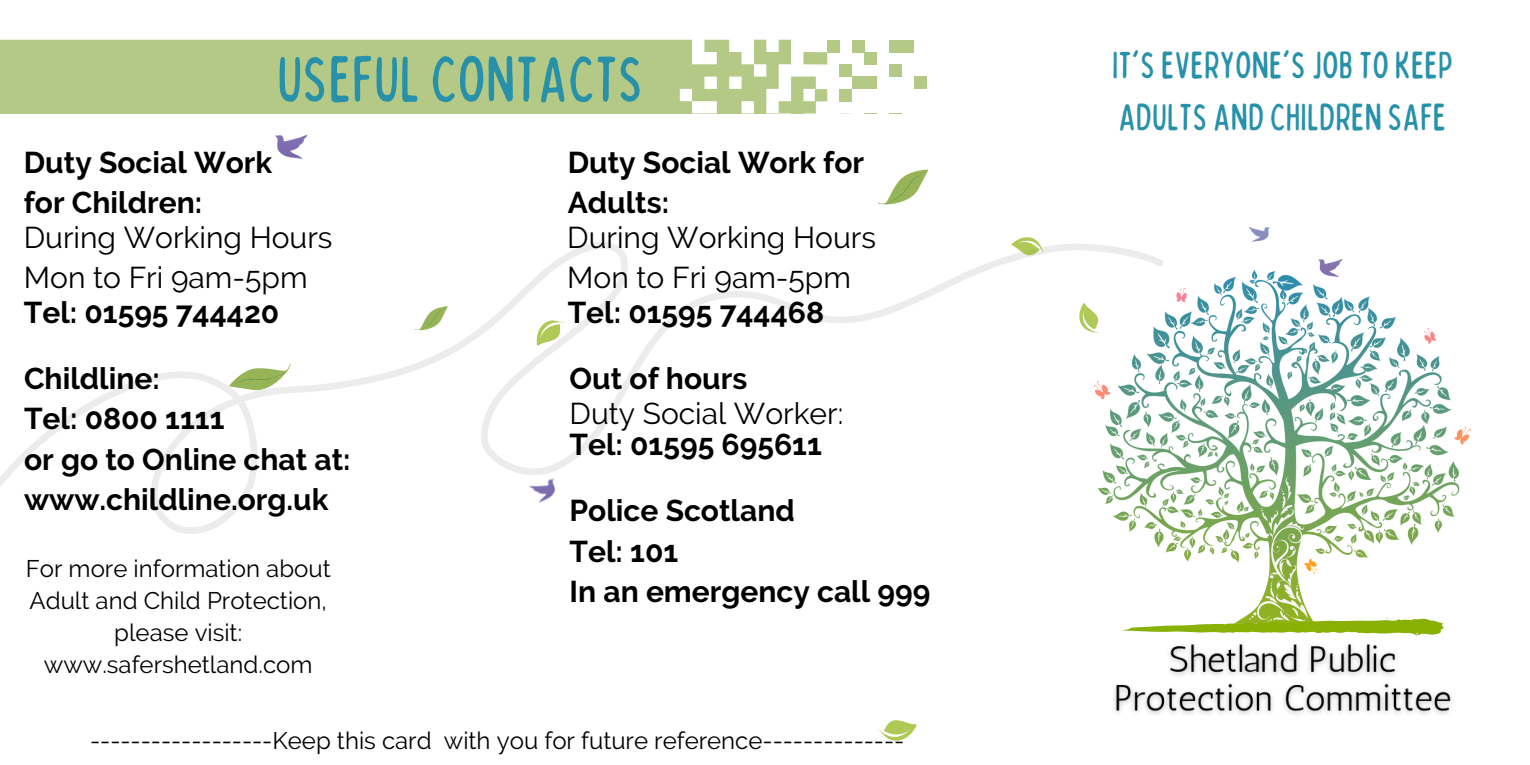
<style>
.page{position:relative;width:1530px;height:765px;background:#fff}
.page>*{position:absolute;margin:0;border:0;box-sizing:border-box;transform-origin:0 0}
.t1{font:condensed 65.1px "Bobby Jones Soft";color:#2791aa}
.t2{font:condensed 38.1px/51.6px "Bobby Jones Soft";color:#2791aa}
.t3{font:700 30px/40.5px "Raleway";color:#000}
.t4{font:30px/40.5px "Raleway";color:#000}
.t5{font:24px/32.1px "Raleway";color:#000;text-align:center}
</style>
<div class="page">
<svg style="left:0;top:242px;width:1095px;height:292px"></svg>
<img style="left:1095px;top:228px;width:376px;height:390px">
<svg style="left:1129px;top:618px;width:315px;height:11px"></svg>
<img style="left:275px;top:134px;width:33px;height:26px">
<img style="left:464px;top:444px;width:107px;height:81px">
<svg style="left:1076px;top:302px;width:28px;height:32px"></svg>
<svg style="left:229px;top:344px;width:62px;height:63px"></svg>
<div style="left:0;top:40px;width:791px;height:74px;background:#b3c985"></div>
<div style="left:803px;top:52px;width:24px;height:13px;background:#b3c985"></div>
<div style="left:827px;top:40px;width:13px;height:12px;background:#b3c985"></div>
<div style="left:852px;top:40px;width:12px;height:12px;background:#b3c985"></div>
<div style="left:889px;top:40px;width:25px;height:12px;background:#b3c985"></div>
<div style="left:889px;top:65px;width:13px;height:12px;background:#b3c985"></div>
<div style="left:852px;top:77px;width:25px;height:12px;background:#b3c985"></div>
<svg style="left:889px;top:113px;width:13px;height:1px"></svg>
<svg style="left:779px;top:77px;width:48px;height:37px"></svg>
<div style="left:840px;top:89px;width:12px;height:12px;background:#b3c985"></div>
<div style="left:840px;top:65px;width:12px;height:12px;background:#b3c985"></div>
<div style="left:914px;top:77px;width:12px;height:12px;background:#b3c985"></div>
<div style="left:864px;top:52px;width:13px;height:13px;background:#b3c985"></div>
<img style="left:1114px;top:629px;width:338px;height:86px">
<svg style="left:878px;top:169px;width:50px;height:36px"></svg>
<svg style="left:535px;top:317px;width:30px;height:34px"></svg>
<svg style="left:1010px;top:237px;width:34px;height:27px"></svg>
<svg style="left:878px;top:720px;width:39px;height:21px"></svg>
<svg style="left:414px;top:301px;width:34px;height:34px"></svg>
<h1 class="t1" style="left:277px;top:38px;width:369px">USEFUL CONTACTS</h1>
<p class="t3" style="left:24px;top:142px;width:250px">Duty Social Work for Children:</p>
<p class="t4" style="left:24px;top:217px;width:310px">During Working Hours<br>Mon to Fri 9am-5pm</p>
<p class="t3" style="left:24px;top:292px;width:257px">Tel: 01595 744420</p>
<p class="t3" style="left:24px;top:358px;width:328px">Childline:<br>Tel: 0800 1111<br>or go to Online chat at: www.childline.org.uk</p>
<p class="t5" style="left:26px;top:552px;width:307px">For more information about<br>Adult and Child Protection, please visit: www.safershetland.com</p>
<p class="t3" style="left:568px;top:142px;width:298px">Duty Social Work for<br>Adults:</p>
<p class="t4" style="left:567px;top:217px;width:310px">During Working Hours<br>Mon to Fri 9am-5pm</p>
<p class="t3" style="left:568px;top:292px;width:258px">Tel: 01595 744468</p>
<p class="t3" style="left:570px;top:358px;width:179px">Out of hours</p>
<p class="t4" style="left:570px;top:393px;width:275px">Duty Social Worker:</p>
<p class="t3" style="left:570px;top:425px;width:254px">Tel: 01595 695611</p>
<p class="t3" style="left:570px;top:491px;width:362px">Police Scotland<br>Tel: 101<br>In an emergency call 999</p>
<p class="t5" style="left:90px;top:725px;width:816px">------------------Keep this card with you for future reference--------------</p>
<p class="t2" style="left:1112px;top:38px;width:343px">IT'SEVERYONE'SJOBTO KEEP<br>ADULTS AND CHILDREN SAFE</p>
</div>
